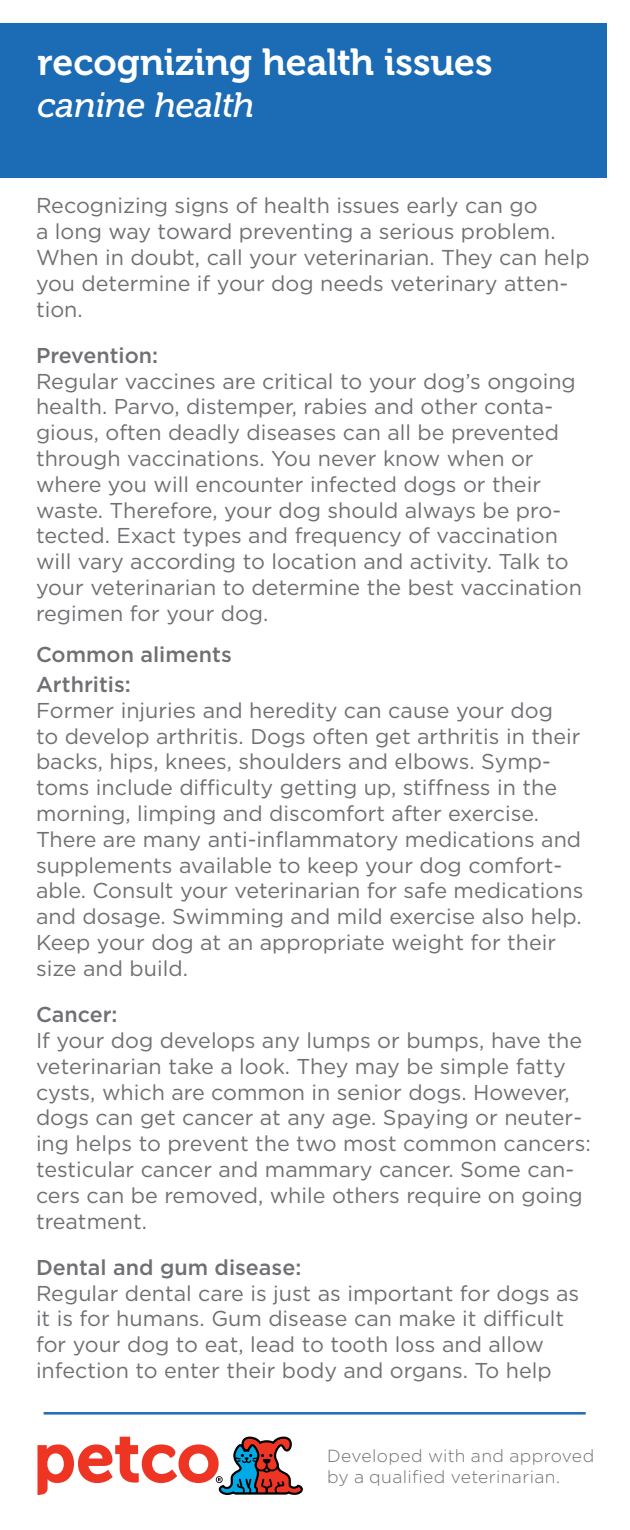
<style>
.page{position:relative;width:630px;height:1530px;background:#fff}
.page>*{position:absolute;margin:0;border:0;box-sizing:border-box;transform-origin:0 0}
.t1{font:37.5px "Museo 700";letter-spacing:-.005em;color:#fff}
.t2{font:italic 35px "Museo 500";letter-spacing:-.01em;color:#fff}
.t3{font:21.5px/25.8px "Gotham";color:#6f7073}
.t4{font:500 21.5px/30px "Gotham";color:#6f7073}
.t5{font:300 17.5px/21px "Gotham";letter-spacing:.02em;color:#6f7073}
</style>
<div class="page">
<svg style="left:38px;top:1437px;width:265px;height:58px"></svg>
<hr style="left:44px;top:1412px;width:542px;height:3px;background:#1c6bb5">
<div style="left:0;top:24px;width:606px;height:154px;background:#1c6bb5"></div>
<h1 class="t1" style="left:37px;top:41px;width:457px">recognizing health issues</h1>
<h2 class="t2" style="left:37px;top:86px;width:219px">canine health</h2>
<p class="t3" style="left:36px;top:192px;width:555px">Recognizing signs of health issues early can go<br>a long way toward preventing a serious problem.<br>When in doubt, call your veterinarian. They can help you determine if your dog needs veterinary atten&shy;tion.</p>
<p class="t4" style="left:36px;top:340px;width:124px">Prevention:</p>
<p class="t3" style="left:36px;top:368px;width:547px">Regular vaccines are critical to your dog’s ongoing health. Parvo, distemper, rabies and other conta&shy;gious, often deadly diseases can all be prevented through vaccinations. You never know when or where you will encounter infected dogs or their waste. Therefore, your dog should always be pro&shy;tected. Exact types and frequency of vaccination will vary according to location and activity. Talk to your veterinarian to determine the best vaccination regimen for your dog.</p>
<p class="t4" style="left:36px;top:639px;width:197px">Common aliments<br>Arthritis:</p>
<p class="t3" style="left:36px;top:697px;width:549px">Former injuries and heredity can cause your dog<br>to develop arthritis. Dogs often get arthritis in their backs, hips, knees, shoulders and elbows. Symp&shy;toms include difficulty getting up, stiffness in the morning, limping and discomfort after exercise.<br>There are many anti-inflammatory medications and supplements available to keep your dog comfort&shy;able. Consult your veterinarian for safe medications and dosage. Swimming and mild exercise also help.<br>Keep your dog at an appropriate weight for their size and build.</p>
<p class="t4" style="left:36px;top:999px;width:83px">Cancer:</p>
<p class="t3" style="left:36px;top:1027px;width:557px">If your dog develops any lumps or bumps, have the veterinarian take a look. They may be simple fatty cysts, which are common in senior dogs. However, dogs can get cancer at any age. Spaying or neuter&shy;ing helps to prevent the two most common cancers: testicular cancer and mammary cancer. Some can&shy;cers can be removed, while others require on going treatment.</p>
<p class="t4" style="left:36px;top:1252px;width:267px">Dental and gum disease:</p>
<p class="t3" style="left:36px;top:1280px;width:545px">Regular dental care is just as important for dogs as it is for humans. Gum disease can make it difficult for your dog to eat, lead to tooth loss and allow infection to enter their body and organs. To help</p>
<p class="t5" style="left:327px;top:1445px;width:269px">Developed with and approved by a qualified veterinarian.</p>
</div>
